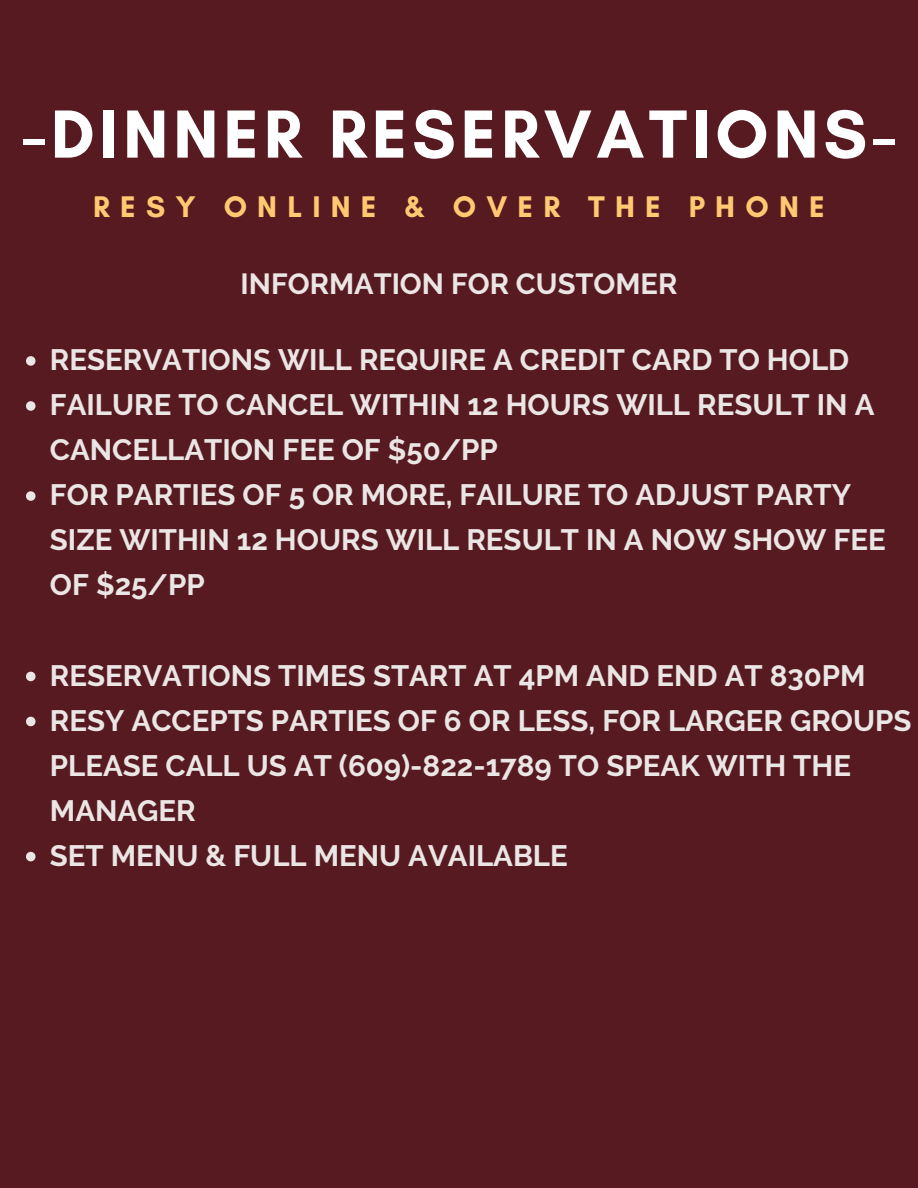
<style>
.page{position:relative;width:918px;height:1188px;background:#581a21}
.page>*{position:absolute;margin:0;border:0;box-sizing:border-box;transform-origin:0 0}
.t1{font:700 69.3px "Glacial Indifference";letter-spacing:.07em;color:#fff}
.t2{font:700 30.45px "Glacial Indifference";letter-spacing:.335em;color:#ffc972}
.t3{font:700 29.4px/45px "Raleway";color:#eae6e4}
.t4{font:700 29.1px "Raleway";color:#eae6e4}
</style>
<div class="page">
<svg style="left:26px;top:356px;width:10px;height:10px"></svg>
<svg style="left:26px;top:401px;width:10px;height:10px"></svg>
<svg style="left:26px;top:491px;width:10px;height:10px"></svg>
<svg style="left:26px;top:672px;width:10px;height:9px"></svg>
<svg style="left:26px;top:717px;width:10px;height:9px"></svg>
<svg style="left:26px;top:852px;width:10px;height:9px"></svg>
<p class="t1" style="left:22px;top:92px;width:875px">-DINNER RESERVATIONS-</p>
<p class="t2" style="left:93px;top:188px;width:733px">RESY ONLINE &amp; OVER THE PHONE</p>
<p class="t4" style="left:241px;top:267px;width:438px">INFORMATION FOR CUSTOMER</p>
<p class="t3" style="left:50px;top:337px;width:801px">RESERVATIONS WILL REQUIRE A CREDIT CARD TO HOLD</p>
<p class="t3" style="left:50px;top:382px;width:826px">FAILURE TO CANCEL WITHIN 12 HOURS WILL RESULT IN A<br>CANCELLATION FEE OF $50/PP</p>
<p class="t3" style="left:50px;top:472px;width:837px">FOR PARTIES OF 5 OR MORE, FAILURE TO ADJUST PARTY<br>SIZE WITHIN 12 HOURS WILL RESULT IN A NOW SHOW FEE<br>OF $25/PP</p>
<p class="t3" style="left:50px;top:653px;width:817px">RESERVATIONS TIMES START AT 4PM AND END AT 830PM</p>
<p class="t3" style="left:50px;top:698px;width:863px">RESY ACCEPTS PARTIES OF 6 OR LESS, FOR LARGER GROUPS<br>PLEASE CALL US AT (609)-822-1789 TO SPEAK WITH THE<br>MANAGER</p>
<p class="t3" style="left:50px;top:833px;width:519px">SET MENU &amp; FULL MENU AVAILABLE</p>
</div>
